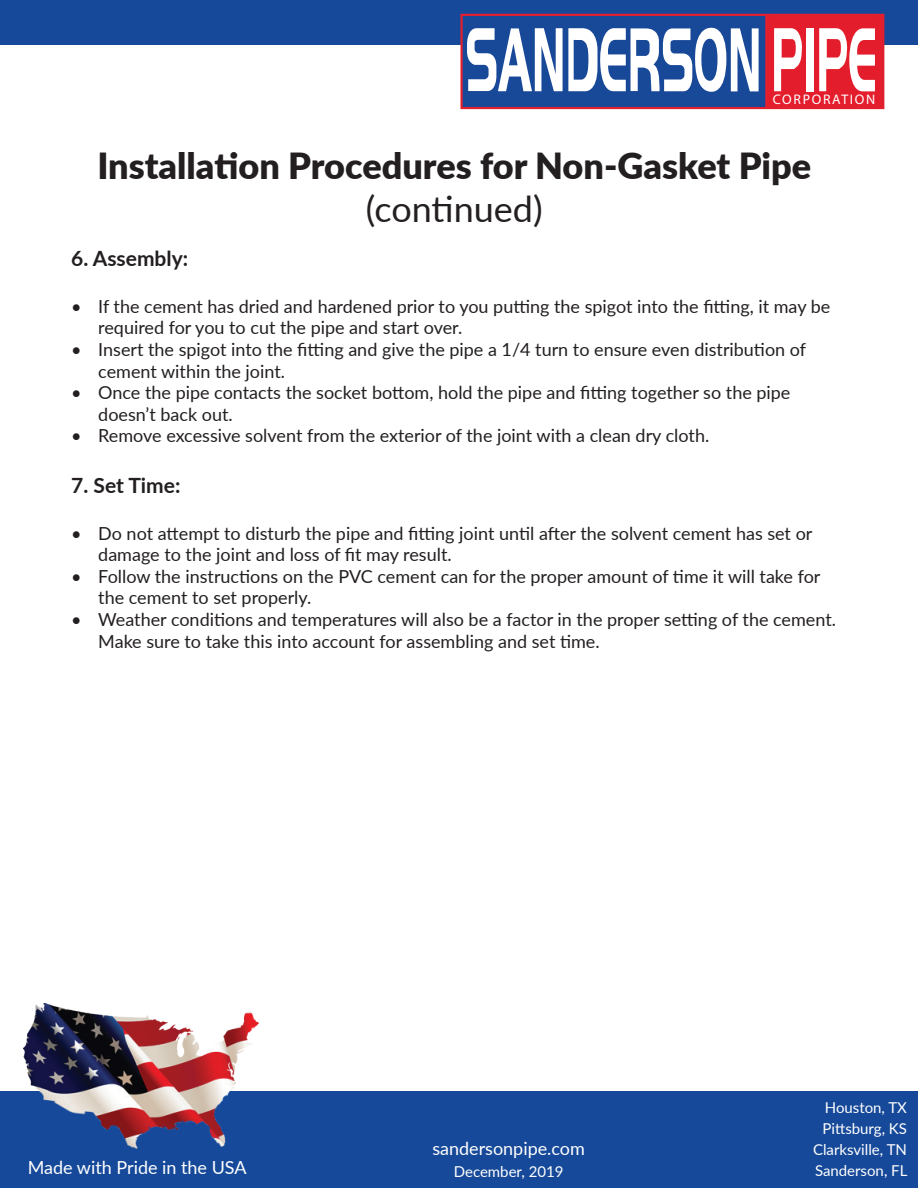
<style>
.page{position:relative;width:918px;height:1188px;background:#fff}
.page>*{position:absolute;margin:0;border:0;box-sizing:border-box;transform-origin:0 0}
.t1{font:900 36px "Lato";color:#231f20}
.t2{font:36px "Lato";color:#231f20}
.t3{font:700 21px "Lato";color:#231f20}
.t4{font:18px/21.6px "Lato";color:#231f20}
.t5{font:18px "Lato";color:#fff}
.t6{font:15px/21px "Lato";color:#fff;text-align:right}
.t7{font:13.95px "Myriad Pro";letter-spacing:.12em;color:#fff}
</style>
<div class="page">
<div style="left:0;top:0;width:918px;height:45px;background:#164999"></div>
<div style="left:462px;top:15px;width:421px;height:93px;background:#184898"></div>
<div style="left:460px;top:14px;width:424px;height:95px;border:2px solid #e41f2d"></div>
<svg style="left:467px;top:27px;width:292px;height:65px"></svg>
<div style="left:767px;top:17px;width:114px;height:89px;background:#e41d2c"></div>
<div style="left:765px;top:15px;width:118px;height:93px;border:4px solid #e41f2d"></div>
<svg style="left:774px;top:28px;width:28px;height:63px"></svg>
<svg style="left:819px;top:28px;width:56px;height:63px"></svg>
<div style="left:806px;top:28px;width:7px;height:63px;background:#fff"></div>
<div style="left:0;top:1092px;width:918px;height:96px;background:#164999"></div>
<img style="left:23px;top:1004px;width:235px;height:145px">
<p class="t7" style="left:773px;top:91px;width:104px">CORPORATION</p>
<h1 class="t1" style="left:97px;top:139px;width:715px">Installation Procedures for Non-Gasket Pipe</h1>
<h1 class="t2" style="left:366px;top:183px;width:178px">(continued)</h1>
<p class="t3" style="left:71px;top:243px;width:118px">6. Assembly:</p>
<p class="t4" style="left:98px;top:295px;width:734px;text-indent:-27px">• If the cement has dried and hardened prior to you putting the spigot into the fitting, it may be required for you to cut the pipe and start over.</p>
<p class="t4" style="left:98px;top:338px;width:709px;text-indent:-27px">• Insert the spigot into the fitting and give the pipe a 1/4 turn to ensure even distribution of cement within the joint.</p>
<p class="t4" style="left:98px;top:381px;width:694px;text-indent:-27px">• Once the pipe contacts the socket bottom, hold the pipe and fitting together so the pipe doesn’t back out.</p>
<p class="t4" style="left:71px;top:424px;width:640px">• Remove excessive solvent from the exterior of the joint with a clean dry cloth.</p>
<p class="t3" style="left:71px;top:470px;width:111px">7. Set Time:</p>
<p class="t4" style="left:98px;top:521px;width:716px;text-indent:-27px">• Do not attempt to disturb the pipe and fitting joint until after the solvent cement has set or damage to the joint and loss of fit may result.</p>
<p class="t4" style="left:98px;top:565px;width:724px;text-indent:-27px">• Follow the instructions on the PVC cement can for the proper amount of time it will take for the cement to set properly.</p>
<p class="t4" style="left:98px;top:608px;width:739px;text-indent:-27px">• Weather conditions and temperatures will also be a factor in the proper setting of the cement.<br>Make sure to take this into account for assembling and set time.</p>
<p class="t6" style="left:813px;top:1096px;width:95px">Houston, TX<br>Pittsburg, KS<br>Clarksville, TN</p>
<p class="t5" style="left:432px;top:1136px;width:154px">sandersonpipe.com</p>
<p class="t6" style="left:454px;top:1160px;width:111px">December, 2019</p>
<p class="t5" style="left:28px;top:1155px;width:221px">Made with Pride in the USA</p>
<p class="t6" style="left:815px;top:1159px;width:94px">Sanderson, FL</p>
</div>
